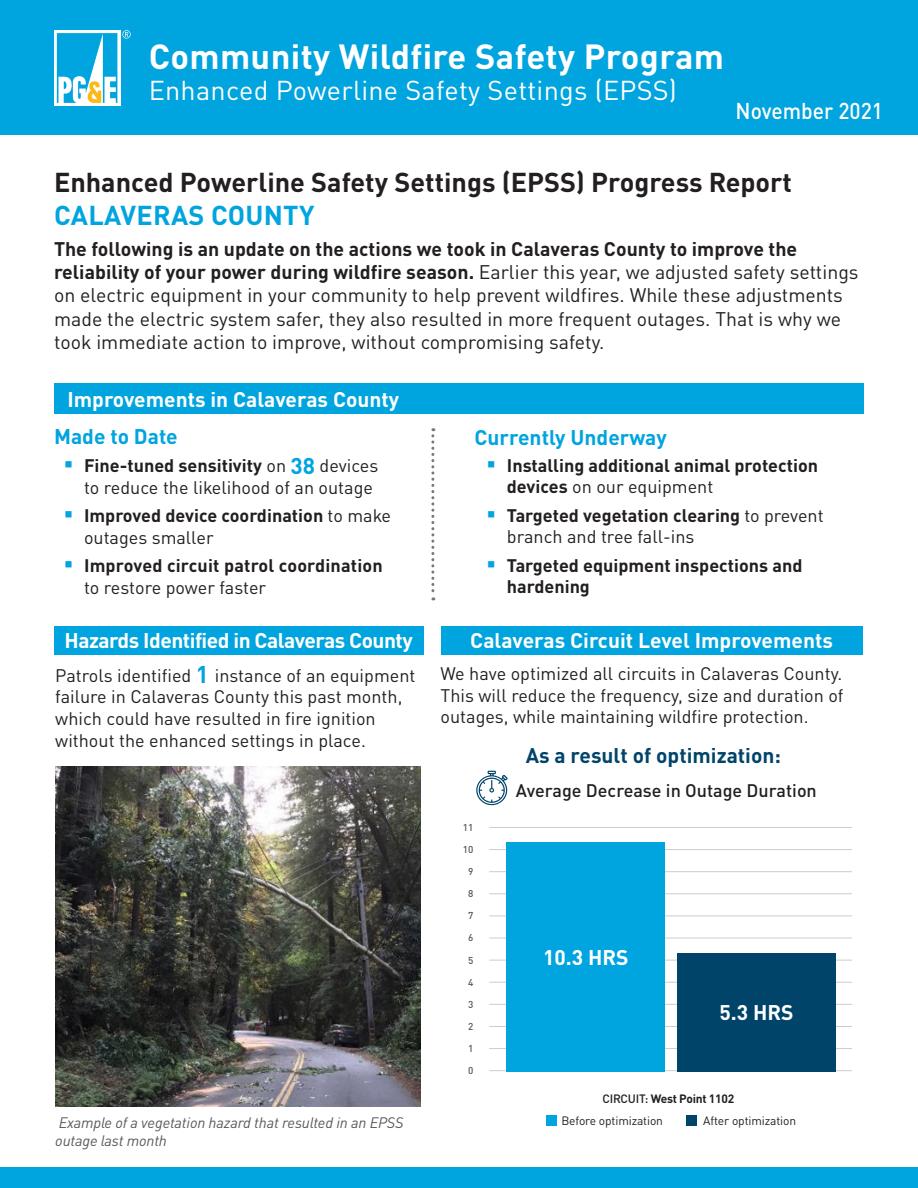
<style>
.page{position:relative;width:918px;height:1188px;background:#fff}
.page>*{position:absolute;margin:0;border:0;box-sizing:border-box;transform-origin:0 0}
.Header_Title{font:700 34.5px "DINOT";letter-spacing:.01em;color:#fff}
.t1{font:700 27px/33px "DINOT";color:#231f20}
.Header_Title-2{font:27px "DINOT";letter-spacing:.01em;color:#fff}
.Header_Date{font:500 22.65px "DINOT";color:#fff;scale:.93 1}
.t2{font:700 21px "DINOT";letter-spacing:-.005em;color:#fff}
.t3{font:700 21px "DINOT";letter-spacing:-.025em;color:#fff}
.t4{font:700 21px "DINOT";color:#00a4de}
.t5{font:700 21px "DINOT";color:#00446a}
.t6{font:19.5px/23.4px "DINOT";color:#231f20}
.t7{font:18px/21.6px "DINOT";color:#231f20}
.t8{font:700 18px/21.6px "DINOT";color:#231f20}
.t9{font:500 18px "DINOT";color:#231f20}
.t10{font:italic 15px/18px "DINOT";letter-spacing:-.01em;color:#57585a}
.t11{font:12px "DINOT";letter-spacing:-.01em;color:#231f20}
.t12{font:700 12px "DINOT";letter-spacing:-.02em;color:#231f20}
.t13{font:500 9.9px "DINOT";color:#57585a}
.s1{color:#00a4de}
.s2{font-weight:700}
.s3{font-weight:700;font-size:22.5px;color:#00a4de}
.s4{font-weight:400}
.s5{font-weight:700;font-size:24px;color:#00a4de}
.s6{font-weight:500}
</style>
<div class="page">
<div style="left:0;top:0;width:918px;height:135px;background:#00a4de"></div>
<div style="left:0;top:1167px;width:918px;height:21px;background:#00a4de"></div>
<svg style="left:54px;top:30px;width:66px;height:76px"></svg>
<svg style="left:57px;top:30px;width:74px;height:73px"></svg>
<svg style="left:431px;top:428px;width:3px;height:172px"></svg>
<div style="left:54px;top:383px;width:810px;height:31px;background:#00a4de"></div>
<div style="left:54px;top:626px;width:369px;height:28px;background:#00a4de"></div>
<div style="left:441px;top:626px;width:422px;height:28px;background:#00a4de"></div>
<hr style="left:489px;top:938px;width:363px;height:1px;background:#cbccce">
<hr style="left:489px;top:827px;width:363px;height:1px;background:#cbccce">
<hr style="left:489px;top:849px;width:363px;height:1px;background:#cbccce">
<hr style="left:489px;top:871px;width:363px;height:1px;background:#cbccce">
<hr style="left:489px;top:916px;width:363px;height:1px;background:#cbccce">
<hr style="left:489px;top:894px;width:363px;height:1px;background:#cbccce">
<hr style="left:489px;top:1070px;width:363px;height:1px;background:#cbccce">
<hr style="left:489px;top:1048px;width:363px;height:1px;background:#cbccce">
<hr style="left:489px;top:1026px;width:363px;height:1px;background:#cbccce">
<hr style="left:489px;top:1004px;width:363px;height:1px;background:#cbccce">
<hr style="left:489px;top:960px;width:363px;height:1px;background:#cbccce">
<hr style="left:489px;top:982px;width:363px;height:1px;background:#cbccce">
<div style="left:507px;top:842px;width:158px;height:230px;background:#00a4de"></div>
<div style="left:677px;top:953px;width:159px;height:119px;background:#00446a"></div>
<svg style="left:476px;top:771px;width:32px;height:35px"></svg>
<div style="left:546px;top:1115px;width:11px;height:11px;background:#00a4de"></div>
<div style="left:686px;top:1115px;width:11px;height:11px;background:#00446a"></div>
<img style="left:56px;top:767px;width:364px;height:340px">
<p class="Header_Title" style="left:149px;top:34px;width:577px">Community Wildfire Safety Program</p>
<p class="Header_Title-2" style="left:149px;top:70px;width:530px">Enhanced Powerline Safety Settings (EPSS)</p>
<p class="Header_Date" style="left:736px;top:96px;width:160px">November 2021</p>
<p class="t1" style="left:54px;top:165px;width:740px">Enhanced Powerline Safety Settings (EPSS) Progress Report<br><span class="s1">CALAVERAS COUNTY</span></p>
<p class="t6" style="left:54px;top:236px;width:806px"><span class="s2">The following is an update on the actions we took in Calaveras County to improve the reliability of your power during wildfire season.</span> Earlier this year, we adjusted safety settings on electric equipment in your community to help prevent wildfires. While these adjustments made the electric system safer, they also resulted in more frequent outages. That is why we took immediate action to improve, without compromising safety.</p>
<p class="t2" style="left:68px;top:385px;width:333px">Improvements in Calaveras County</p>
<p class="t4" style="left:54px;top:423px;width:125px">Made to Date</p>
<p class="t4" style="left:475px;top:424px;width:194px">Currently Underway</p>
<p class="t7" style="left:84px;top:454px;width:296px"><span class="s2">Fine-tuned sensitivity</span> on <span class="s3">38</span> devices to reduce the likelihood of an outage</p>
<p class="t8" style="left:84px;top:504px;width:309px">Improved device coordination <span class="s4">to make outages smaller</span></p>
<p class="t8" style="left:84px;top:554px;width:300px">Improved circuit patrol coordination <span class="s4">to restore power faster</span></p>
<p class="t8" style="left:507px;top:454px;width:313px">Installing additional animal protection devices <span class="s4">on our equipment</span></p>
<p class="t7" style="left:507px;top:503px;width:318px"><span class="s2">Targeted vegetation clearing</span> to prevent branch and tree fall-ins</p>
<p class="t8" style="left:507px;top:554px;width:297px">Targeted equipment inspections and hardening</p>
<p class="t3" style="left:65px;top:627px;width:350px">Hazards Identified in Calaveras County</p>
<p class="t2" style="left:470px;top:627px;width:364px">Calaveras Circuit Level Improvements</p>
<p class="t7" style="left:55px;top:663px;width:362px">Patrols identified <span class="s5">1</span> instance of an equipment failure in Calaveras County this past month, which could have resulted in fire ignition without the enhanced settings in place.</p>
<p class="t10" style="left:55px;top:1114px;width:350px">Example of a vegetation hazard that resulted in an EPSS outage last month</p>
<p class="t7" style="left:441px;top:662px;width:404px;text-align:justify">We have optimized all circuits in Calaveras County.<br>This will reduce the frequency, size and duration of outages, while maintaining wildfire protection.</p>
<p class="t5" style="left:526px;top:741px;width:257px">As a result of optimization:</p>
<p class="t13" style="left:463px;top:821px;width:12px">11</p>
<p class="t13" style="left:463px;top:843px;width:12px">10</p>
<p class="t13" style="left:468px;top:865px;width:7px">9</p>
<p class="t13" style="left:468px;top:887px;width:7px">8</p>
<p class="t13" style="left:468px;top:909px;width:7px">7</p>
<p class="t13" style="left:468px;top:932px;width:7px">6</p>
<p class="t13" style="left:468px;top:954px;width:7px">5</p>
<p class="t13" style="left:468px;top:976px;width:7px">4</p>
<p class="t13" style="left:468px;top:998px;width:7px">3</p>
<p class="t13" style="left:468px;top:1020px;width:7px">2</p>
<p class="t13" style="left:468px;top:1042px;width:7px">1</p>
<p class="t13" style="left:468px;top:1064px;width:7px">0</p>
<p class="t9" style="left:516px;top:779px;width:303px">Average Decrease in Outage Duration</p>
<p class="t2" style="left:543px;top:944px;width:87px">10.3 HRS</p>
<p class="t2" style="left:720px;top:999px;width:76px">5.3 HRS</p>
<p class="t12" style="left:602px;top:1091px;width:133px"><span class="s6">CIRCUIT:</span> West Point 1102</p>
<p class="t11" style="left:561px;top:1111px;width:103px">Before optimization</p>
<p class="t11" style="left:703px;top:1111px;width:94px">After optimization</p>
</div>
